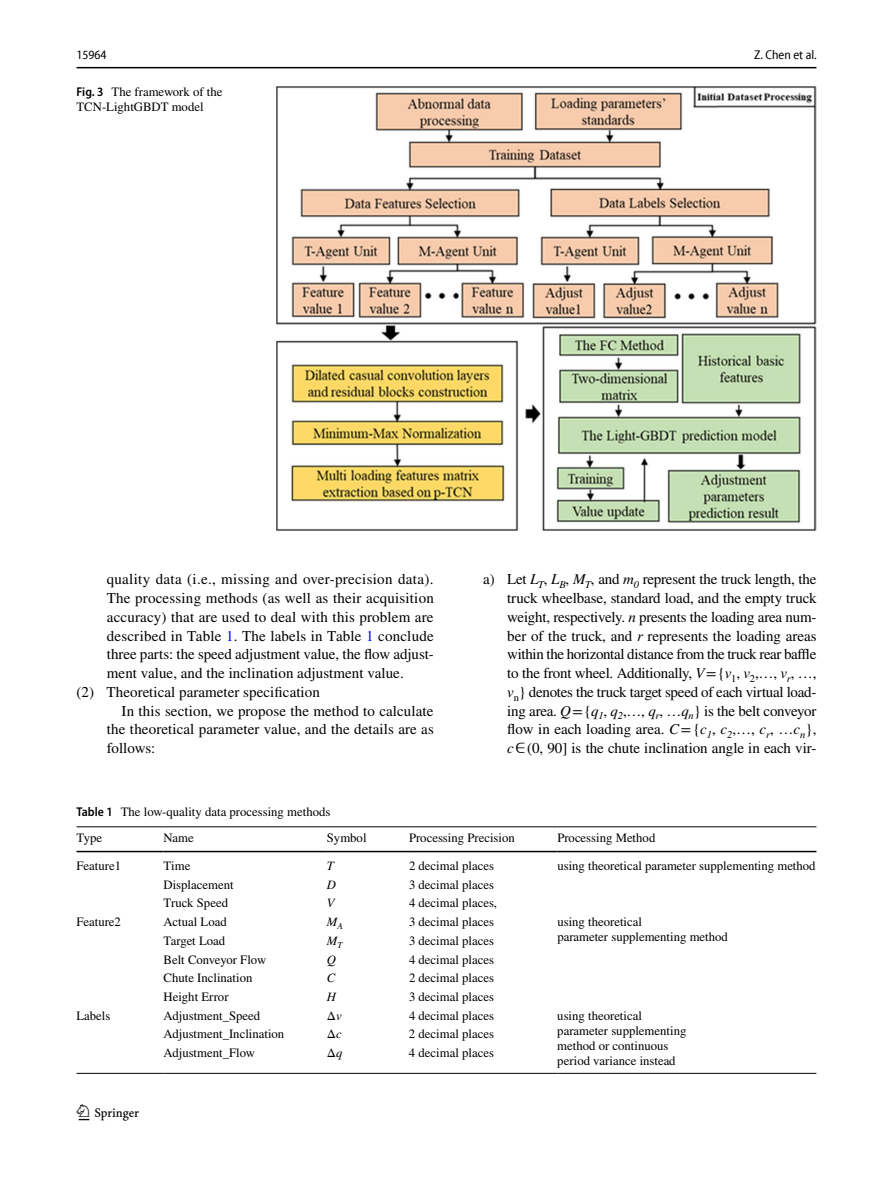
<style>
.page{position:relative;width:893px;height:1187px;background:#fff}
.page>*{position:absolute;margin:0;border:0;box-sizing:border-box;transform-origin:0 0}
.t1{font:22.5px "Springnew Regular 2";color:#000}
.t2{font:15px/18.8px "STIX";letter-spacing:.005em;color:#000;text-align:justify}
.t3{font:12.75px/15px "STIX";color:#000}
.t4{font:semi-condensed 12.75px "Myriad Pro Unic";color:#000}
.t5{font:italic 12.75px "STIX";color:#000}
.t6{font:italic 8.85px "STIX";color:#000}
.s1{font-family:"Myriad Pro";font-weight:600;font-stretch:semi-condensed}
.s2{color:#00f}
.s3{font-style:italic}
.s4{font-family:"Code 2000"}
</style>
<div class="page">
<hr style="left:77px;top:67px;width:739px;height:1px;background:#000">
<img style="left:276px;top:87px;width:540px;height:443px">
<hr style="left:77px;top:826px;width:87px;height:1px;background:#000">
<hr style="left:77px;top:850px;width:87px;height:2px;background:#000">
<hr style="left:164px;top:826px;width:163px;height:1px;background:#000">
<hr style="left:164px;top:850px;width:163px;height:2px;background:#000">
<hr style="left:327px;top:826px;width:82px;height:1px;background:#000">
<hr style="left:327px;top:850px;width:82px;height:2px;background:#000">
<hr style="left:409px;top:826px;width:148px;height:1px;background:#000">
<hr style="left:409px;top:850px;width:148px;height:2px;background:#000">
<hr style="left:557px;top:826px;width:259px;height:1px;background:#000">
<hr style="left:557px;top:850px;width:259px;height:2px;background:#000">
<hr style="left:77px;top:1072px;width:87px;height:1px;background:#000">
<hr style="left:557px;top:1072px;width:259px;height:1px;background:#000">
<hr style="left:164px;top:1072px;width:163px;height:1px;background:#000">
<hr style="left:327px;top:1072px;width:82px;height:1px;background:#000">
<hr style="left:409px;top:1072px;width:148px;height:1px;background:#000">
<p class="t4" style="left:76px;top:50px;width:32px">15964</p>
<p class="t4" style="left:754px;top:50px;width:64px">Z. Chen et al.</p>
<p class="t3" style="left:77px;top:85px;width:147px"><span class="s1">Fig. 3</span> The framework of the<br>TCN-LightGBDT model</p>
<p class="t2" style="left:107px;top:571px;width:328px">quality data (i.e., missing and over-precision data).</p>
<p class="t2" style="left:107px;top:589px;width:328px">The processing methods (as well as their acquisition</p>
<p class="t2" style="left:107px;top:608px;width:328px">accuracy) that are used to deal with this problem are</p>
<p class="t2" style="left:107px;top:627px;width:328px">described in Table <span class="s2">1</span>. The labels in Table <span class="s2">1</span> conclude</p>
<p class="t2" style="left:107px;top:646px;width:328px">three parts: the speed adjustment value, the flow adjust-</p>
<p class="t2" style="left:107px;top:664px;width:298px">ment value, and the inclination adjustment value.</p>
<p class="t2" style="left:77px;top:683px;width:245px">(2) Theoretical parameter specification</p>
<p class="t2" style="left:122px;top:702px;width:313px">In this section, we propose the method to calculate</p>
<p class="t2" style="left:107px;top:721px;width:328px">the theoretical parameter value, and the details are as</p>
<p class="t2" style="left:107px;top:739px;width:50px">follows:</p>
<p class="t2" style="left:507px;top:571px;width:311px;text-indent:-24px">a) Let <span class="s3">L</span><sub>T</sub>, <span class="s3">L</span><sub>B</sub>, <span class="s3">M</span><sub>T</sub>, and <span class="s3">m</span><sub>0</sub> represent the truck length, the truck wheelbase, standard load, and the empty truck weight, respectively. <span class="s3">n</span> presents the loading area num&shy;ber of the truck, and <span class="s3">r</span> represents the loading areas within the horizontal distance from the truck rear baffle to the front wheel. Additionally, <span class="s3">V</span>={<span class="s3">v</span><sub>1</sub>, <span class="s3">v</span><sub>2</sub>,…, <span class="s3">v</span><sub>r</sub>, …, <span class="s3">v</span><sub>n</sub>} denotes the truck target speed of each virtual load&shy;ing area. <span class="s3">Q</span>={<span class="s3">q</span><sub>1</sub>, <span class="s3">q</span><sub>2</sub>,…, <span class="s3">q</span><sub>r</sub>, …<span class="s3">q</span><sub>n</sub>} is the belt conveyor flow in each loading area. <span class="s3">C</span>={<span class="s3">c</span><sub>1</sub>, <span class="s3">c</span><sub>2</sub>,…, <span class="s3">c</span><sub>r</sub>, …<span class="s3">c</span><sub>n</sub>}, <span class="s3">c</span><span class="s4">∈</span>(0, 90] is the chute inclination angle in each vir-</p>
<p class="t3" style="left:77px;top:800px;width:255px;line-height:25.5px"><span class="s1">Table 1</span> The low-quality data processing methods<br>Type</p>
<p class="t3" style="left:164px;top:830px;width:32px">Name</p>
<p class="t3" style="left:327px;top:830px;width:41px">Symbol</p>
<p class="t3" style="left:409px;top:830px;width:107px">Processing Precision</p>
<p class="t3" style="left:557px;top:830px;width:100px">Processing Method</p>
<p class="t3" style="left:77px;top:858px;width:46px">Feature1</p>
<p class="t3" style="left:164px;top:858px;width:28px">Time</p>
<p class="t5" style="left:327px;top:856px;width:9px">T</p>
<p class="t3" style="left:409px;top:858px;width:86px">2 decimal places</p>
<p class="t3" style="left:557px;top:858px;width:260px">using theoretical parameter supplementing method</p>
<p class="t3" style="left:164px;top:877px;width:72px">Displacement</p>
<p class="t5" style="left:327px;top:875px;width:11px">D</p>
<p class="t3" style="left:409px;top:877px;width:86px">3 decimal places</p>
<p class="t3" style="left:164px;top:896px;width:66px">Truck Speed</p>
<p class="t5" style="left:327px;top:894px;width:9px">V</p>
<p class="t3" style="left:409px;top:896px;width:90px">4 decimal places,</p>
<p class="t3" style="left:76px;top:915px;width:46px">Feature2</p>
<p class="t3" style="left:164px;top:915px;width:65px">Actual Load</p>
<p class="t5" style="left:327px;top:913px;width:18px">M<sub>A</sub></p>
<p class="t3" style="left:409px;top:915px;width:86px">3 decimal places</p>
<p class="t3" style="left:557px;top:915px;width:86px">using theoretical</p>
<p class="t3" style="left:164px;top:933px;width:63px">Target Load</p>
<p class="t5" style="left:327px;top:931px;width:12px">M</p>
<p class="t3" style="left:557px;top:930px;width:172px">parameter supplementing method</p>
<p class="t6" style="left:337px;top:938px;width:6px">T</p>
<p class="t3" style="left:409px;top:933px;width:86px">3 decimal places</p>
<p class="t3" style="left:164px;top:952px;width:104px">Belt Conveyor Flow</p>
<p class="t5" style="left:327px;top:950px;width:11px">Q</p>
<p class="t3" style="left:409px;top:952px;width:86px">4 decimal places</p>
<p class="t3" style="left:164px;top:971px;width:90px">Chute Inclination</p>
<p class="t5" style="left:327px;top:969px;width:10px">C</p>
<p class="t3" style="left:409px;top:971px;width:86px">2 decimal places</p>
<p class="t3" style="left:164px;top:989px;width:67px">Height Error</p>
<p class="t5" style="left:327px;top:987px;width:11px">H</p>
<p class="t3" style="left:409px;top:989px;width:86px">3 decimal places</p>
<p class="t3" style="left:76px;top:1008px;width:35px">Labels</p>
<p class="t3" style="left:164px;top:1008px;width:98px">Adjustment_Speed</p>
<p class="t3" style="left:327px;top:1008px;width:16px">Δ<span class="s3">v</span></p>
<p class="t3" style="left:409px;top:1008px;width:86px">4 decimal places</p>
<p class="t3" style="left:557px;top:1008px;width:131px">using theoretical parameter supplementing method or continuous period variance instead</p>
<p class="t3" style="left:164px;top:1027px;width:122px">Adjustment_Inclination</p>
<p class="t3" style="left:327px;top:1027px;width:16px">Δ<span class="s3">c</span></p>
<p class="t3" style="left:409px;top:1027px;width:86px">2 decimal places</p>
<p class="t3" style="left:163px;top:1046px;width:93px">Adjustment_Flow</p>
<p class="t3" style="left:327px;top:1046px;width:17px">Δ<span class="s3">q</span></p>
<p class="t3" style="left:409px;top:1046px;width:86px">4 decimal places</p>
<h1 class="t1" style="left:79px;top:1104px;width:62px">1 3</h1>
</div>
